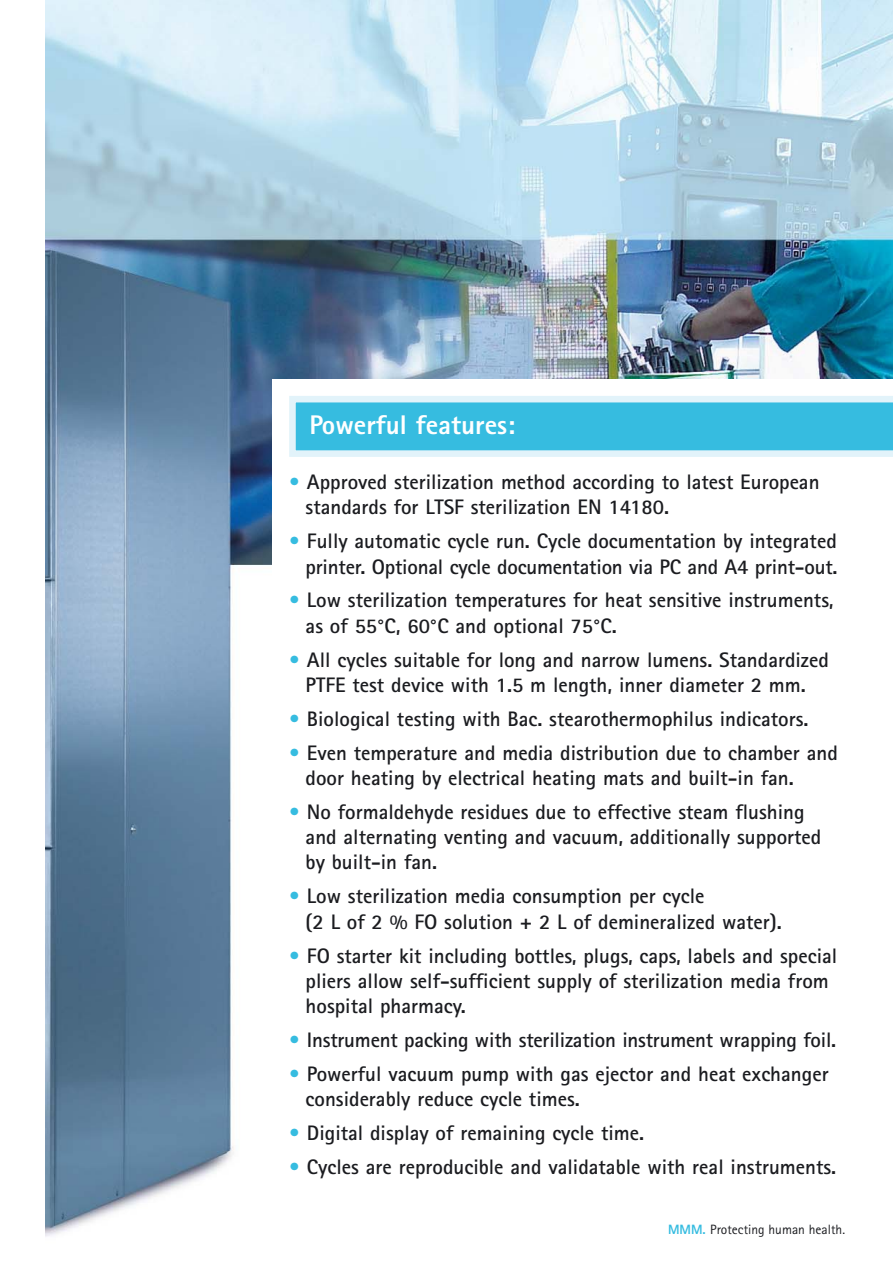
<style>
.page{position:relative;width:893px;height:1263px;background:#fff}
.page>*{position:absolute;margin:0;border:0;box-sizing:border-box;transform-origin:0 0}
.t1{font:800 27px "Rotis Sans Serif";color:#fff}
.t2{font:700 21px/25.2px "Rotis Sans Serif";color:#1b1c20}
.t3{font:13.5px "Rotis Sans Serif";color:#1b1c20}
.s1{color:#36bce0}
.s2{font-weight:800;color:#36bce0}
</style>
<div class="page">
<img style="left:45px;top:0;width:848px;height:1237px">
<div style="left:272px;top:379px;width:621px;height:200px;background:#fff"></div>
<svg style="left:289px;top:396px;width:604px;height:61px"></svg>
<p class="t1" style="left:309px;top:415px;width:207px">Powerful features:</p>
<p class="t2" style="left:306px;top:472px;width:515px;text-indent:-17px"><span class="s1">•</span> Approved sterilization method according to latest European standards for LTSF sterilization EN 14180.</p>
<p class="t2" style="left:289px;top:531px;width:550px;text-align:right"><span class="s1">•</span> Fully automatic cycle run. Cycle documentation by integrated printer. Optional cycle documentation via PC and A4 print-out.</p>
<p class="t2" style="left:306px;top:590px;width:529px;text-indent:-17px"><span class="s1">•</span> Low sterilization temperatures for heat sensitive instruments, as of 55°C, 60°C and optional 75°C.</p>
<p class="t2" style="left:289px;top:649px;width:542px;text-align:center"><span class="s1">•</span> All cycles suitable for long and narrow lumens. Standardized<br>PTFE test device with 1.5 m length, inner diameter 2 mm.</p>
<p class="t2" style="left:289px;top:708px;width:521px"><span class="s1">•</span> Biological testing with Bac. stearothermophilus indicators.</p>
<p class="t2" style="left:306px;top:742px;width:534px;text-indent:-17px"><span class="s1">•</span> Even temperature and media distribution due to chamber and door heating by electrical heating mats and built-in fan.</p>
<p class="t2" style="left:306px;top:801px;width:517px;text-indent:-17px"><span class="s1">•</span> No formaldehyde residues due to effective steam flushing and alternating venting and vacuum, additionally supported by built-in fan.</p>
<p class="t2" style="left:306px;top:886px;width:478px;text-indent:-17px"><span class="s1">•</span> Low sterilization media consumption per cycle<br>(2 L of 2 % FO solution + 2 L of demineralized water).</p>
<p class="t2" style="left:306px;top:945px;width:533px;text-indent:-17px"><span class="s1">•</span> FO starter kit including bottles, plugs, caps, labels and special pliers allow self-sufficient supply of sterilization media from hospital pharmacy.</p>
<p class="t2" style="left:289px;top:1029px;width:549px"><span class="s1">•</span> Instrument packing with sterilization instrument wrapping foil.</p>
<p class="t2" style="left:306px;top:1063px;width:524px;text-indent:-17px"><span class="s1">•</span> Powerful vacuum pump with gas ejector and heat exchanger considerably reduce cycle times.</p>
<p class="t2" style="left:289px;top:1123px;width:357px"><span class="s1">•</span> Digital display of remaining cycle time.</p>
<p class="t2" style="left:289px;top:1156px;width:549px"><span class="s1">•</span> Cycles are reproducible and validatable with real instruments.</p>
<p class="t3" style="left:668px;top:1225px;width:179px"><span class="s2">MMM.</span> Protecting human health.</p>
</div>
